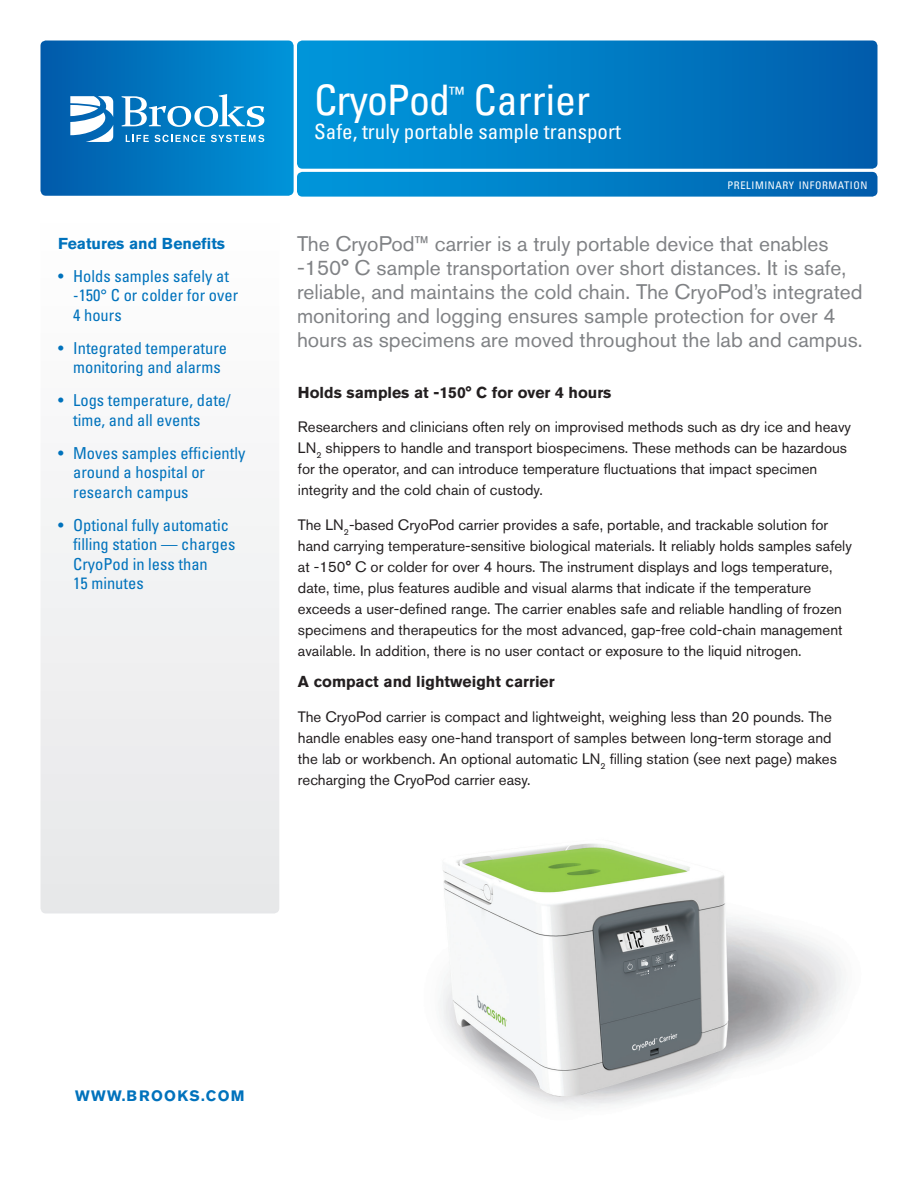
<style>
.page{position:relative;width:918px;height:1188px;background:#fff}
.page>*{position:absolute;margin:0;border:0;box-sizing:border-box;transform-origin:0 0}
.A1__Product_Name{font:condensed 42px "Univers LT Std";letter-spacing:-.015em;color:#fff}
.C1__Reg_Txt{font:21px/24px "Akzidenz Grotesk BE";color:#808285}
.B__Intro_Text{font:condensed 21px "Univers LT Std";color:#fff}
.A1__Product_Name-2{font:condensed 18.3px "Univers LT Std";color:#fff}
.D2__Side_Bar_Bullets{font:condensed 16.5px/19.5px "Univers LT Std";color:#0072bc}
.C1__Reg_Txt-2{font:700 15.75px "Akzidenz Grotesk BE";color:#231f20}
.C3__Text_Head{font:700 15.75px "Akzidenz Grotesk BE";color:#0072bc}
.C1__Reg_Txt-3{font:15px/21px "Akzidenz Grotesk BE";color:#231f20}
.E__URL{font:700 15px "Akzidenz Grotesk BE";letter-spacing:.08em;color:#0072bc}
.A2__Product_Category{font:condensed 10.5px "Univers LT Std";letter-spacing:.055em;color:#fff}
</style>
<div class="page">
<img style="left:440px;top:843px;width:404px;height:265px">
<svg style="left:40px;top:40px;width:838px;height:157px;background:#0c81c6"></svg>
<div style="left:40px;top:498px;width:239px;height:415px;background:#eeeeef"></div>
<p class="C3__Text_Head" style="left:58px;top:234px;width:168px">Features and Benefits</p>
<p class="D2__Side_Bar_Bullets" style="left:73px;top:266px;width:167px;text-indent:-15px">• Holds samples safely at -150° C or colder for over<br>4 hours</p>
<p class="D2__Side_Bar_Bullets" style="left:58px;top:338px;width:170px;text-align:center">• Integrated temperature monitoring and alarms</p>
<p class="D2__Side_Bar_Bullets" style="left:73px;top:390px;width:159px;text-indent:-15px">• Logs temperature, date/ time, and all events</p>
<p class="D2__Side_Bar_Bullets" style="left:73px;top:443px;width:174px;text-indent:-15px">• Moves samples efficiently around a hospital or research campus</p>
<p class="D2__Side_Bar_Bullets" style="left:73px;top:515px;width:164px;text-indent:-15px">• Optional fully automatic filling station — charges<br>CryoPod in less than<br>15 minutes</p>
<p class="A1__Product_Name" style="left:314px;top:73px;width:138px">CryoPod</p>
<p class="A1__Product_Name-2" style="left:449px;top:81px;width:17px">™</p>
<p class="A1__Product_Name" style="left:474px;top:73px;width:118px">Carrier</p>
<p class="B__Intro_Text" style="left:314px;top:118px;width:308px">Safe, truly portable sample transport</p>
<p class="A2__Product_Category" style="left:728px;top:178px;width:142px">PRELIMINARY INFORMATION</p>
<p class="C1__Reg_Txt" style="left:297px;top:232px;width:567px">The CryoPod™ carrier is a truly portable device that enables -150° C sample transportation over short distances. It is safe, reliable, and maintains the cold chain. The CryoPod’s integrated monitoring and logging ensures sample protection for over 4 hours as specimens are moved throughout the lab and campus.</p>
<p class="C1__Reg_Txt-2" style="left:298px;top:383px;width:315px">Holds samples at -150° C for over 4 hours</p>
<p class="C1__Reg_Txt-3" style="left:298px;top:417px;width:555px">Researchers and clinicians often rely on improvised methods such as dry ice and heavy LN<sub>2</sub> shippers to handle and transport biospecimens. These methods can be hazardous for the operator, and can introduce temperature fluctuations that impact specimen integrity and the cold chain of custody.</p>
<p class="C1__Reg_Txt-3" style="left:298px;top:514px;width:555px">The LN<sub>2</sub>-based CryoPod carrier provides a safe, portable, and trackable solution for hand carrying temperature-sensitive biological materials. It reliably holds samples safely at -150° C or colder for over 4 hours. The instrument displays and logs temperature, date, time, plus features audible and visual alarms that indicate if the temperature exceeds a user-defined range. The carrier enables safe and reliable handling of frozen specimens and therapeutics for the most advanced, gap-free cold-chain management available. In addition, there is no user contact or exposure to the liquid nitrogen.</p>
<p class="C1__Reg_Txt-2" style="left:298px;top:673px;width:258px">A compact and lightweight carrier</p>
<p class="C1__Reg_Txt-3" style="left:298px;top:706px;width:541px">The CryoPod carrier is compact and lightweight, weighing less than 20 pounds. The handle enables easy one-hand transport of samples between long-term storage and the lab or workbench. An optional automatic LN<sub>2</sub> filling station (see next page) makes recharging the CryoPod carrier easy.</p>
<p class="E__URL" style="left:75px;top:1087px;width:171px">WWW.BROOKS.COM</p>
</div>
